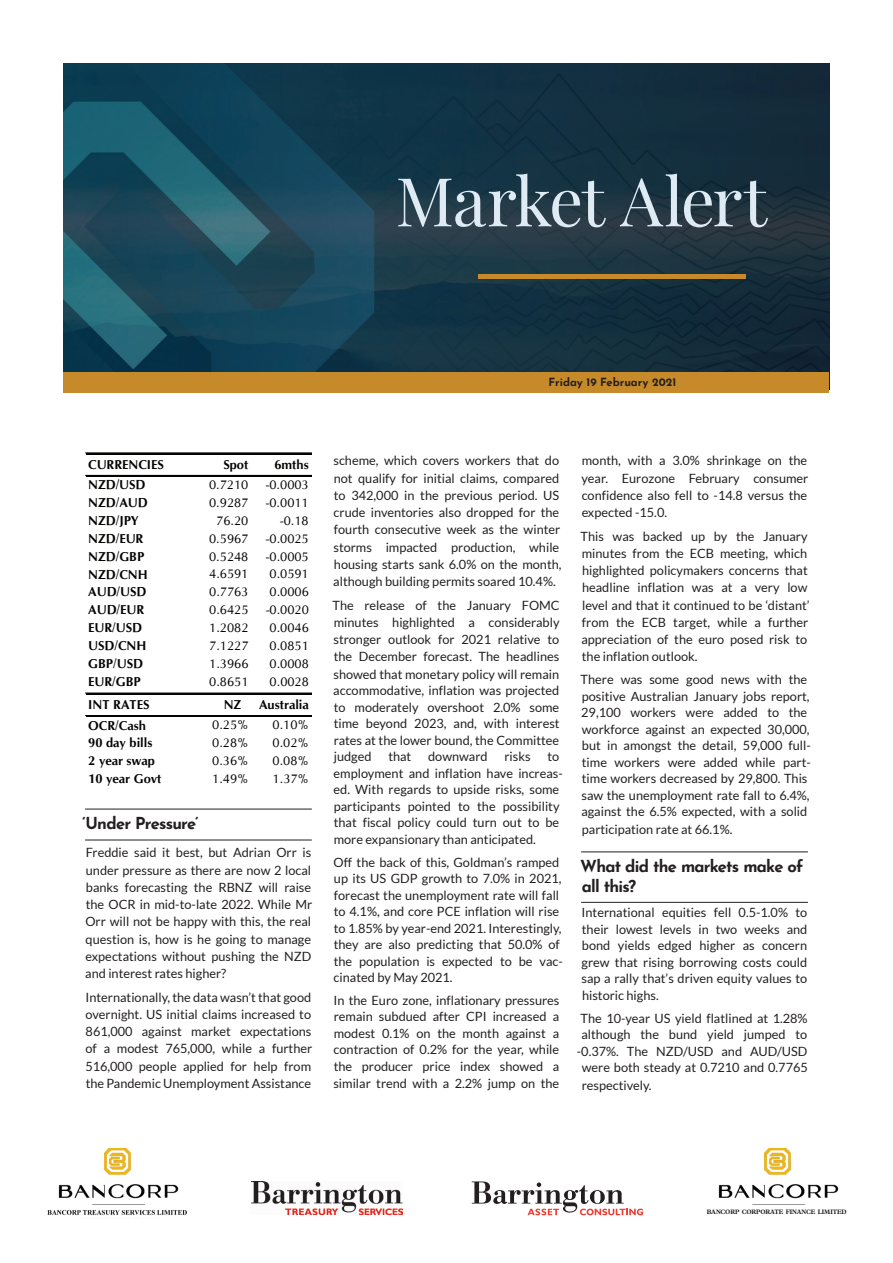
<style>
.page{position:relative;width:893px;height:1263px;background:#fff}
.page>*{position:absolute;margin:0;border:0;box-sizing:border-box;transform-origin:0 0}
.t1{font:67.5px "Playfair Display";letter-spacing:-.03em;color:#deeaf4}
.t2{font:700 16.5px/19.5px "Josefin Sans";letter-spacing:-.045em;color:#231f20}
.t3{font:12.9px "CG Omega";color:#040503}
.t4{font:700 12.9px "CG Omega";letter-spacing:-.005em;color:#040503}
.t5{font:12.75px/17.2px "Lato";color:#231f20;text-align:justify}
.t6{font:700 11.25px "Josefin Sans";color:#231f20}
.t7{font:700 6.45px "Plantin Std";letter-spacing:-.01em;color:#231f20;scale:.93 1}
</style>
<div class="page">
<hr style="left:85px;top:809px;width:227px;height:1px;background:#231f20">
<hr style="left:85px;top:840px;width:227px;height:1px;background:#231f20">
<hr style="left:86px;top:453px;width:225px;height:1px;background:#040503">
<hr style="left:86px;top:475px;width:225px;height:2px;background:#040503">
<hr style="left:86px;top:693px;width:225px;height:1px;background:#040503">
<hr style="left:86px;top:715px;width:225px;height:2px;background:#040503">
<hr style="left:581px;top:851px;width:227px;height:1px;background:#231f20">
<hr style="left:581px;top:902px;width:227px;height:1px;background:#231f20">
<img style="left:64px;top:64px;width:765px;height:308px">
<div style="left:64px;top:372px;width:765px;height:21px;background:#c78a2a"></div>
<hr style="left:478px;top:275px;width:268px;height:4px;background:#c78a2a">
<img style="left:47px;top:1148px;width:140px;height:67px">
<img style="left:252px;top:1181px;width:150px;height:34px">
<svg style="left:472px;top:1181px;width:171px;height:34px"></svg>
<img style="left:718px;top:1148px;width:121px;height:57px">
<h1 class="t1" style="left:395px;top:148px;width:373px">Market Alert</h1>
<p class="t6" style="left:548px;top:372px;width:129px">Friday 19 February 2021</p>
<p class="t4" style="left:88px;top:457px;width:77px">CURRENCIES</p>
<p class="t4" style="left:223px;top:457px;width:26px">Spot</p>
<p class="t4" style="left:274px;top:457px;width:36px">6mths</p>
<p class="t4" style="left:88px;top:477px;width:59px">NZD/USD</p>
<p class="t3" style="left:209px;top:477px;width:41px">0.7210</p>
<p class="t3" style="left:266px;top:477px;width:44px">-0.0003</p>
<p class="t4" style="left:88px;top:495px;width:61px">NZD/AUD</p>
<p class="t3" style="left:209px;top:495px;width:41px">0.9287</p>
<p class="t3" style="left:266px;top:495px;width:44px">-0.0011</p>
<p class="t4" style="left:88px;top:512px;width:52px">NZD/JPY</p>
<p class="t3" style="left:216px;top:513px;width:34px">76.20</p>
<p class="t3" style="left:280px;top:513px;width:30px">-0.18</p>
<p class="t4" style="left:88px;top:530px;width:57px">NZD/EUR</p>
<p class="t3" style="left:209px;top:531px;width:41px">0.5967</p>
<p class="t3" style="left:266px;top:531px;width:44px">-0.0025</p>
<p class="t4" style="left:88px;top:548px;width:58px">NZD/GBP</p>
<p class="t3" style="left:209px;top:548px;width:41px">0.5248</p>
<p class="t3" style="left:266px;top:548px;width:44px">-0.0005</p>
<p class="t4" style="left:88px;top:566px;width:61px">NZD/CNH</p>
<p class="t3" style="left:209px;top:566px;width:41px">4.6591</p>
<p class="t3" style="left:270px;top:566px;width:41px">0.0591</p>
<p class="t4" style="left:88px;top:584px;width:60px">AUD/USD</p>
<p class="t3" style="left:209px;top:584px;width:41px">0.7763</p>
<p class="t3" style="left:270px;top:584px;width:41px">0.0006</p>
<p class="t4" style="left:88px;top:602px;width:58px">AUD/EUR</p>
<p class="t3" style="left:209px;top:602px;width:41px">0.6425</p>
<p class="t3" style="left:266px;top:602px;width:44px">-0.0020</p>
<p class="t4" style="left:88px;top:619px;width:55px">EUR/USD</p>
<p class="t3" style="left:209px;top:620px;width:41px">1.2082</p>
<p class="t3" style="left:270px;top:620px;width:41px">0.0046</p>
<p class="t4" style="left:88px;top:637px;width:60px">USD/CNH</p>
<p class="t3" style="left:209px;top:638px;width:41px">7.1227</p>
<p class="t3" style="left:270px;top:638px;width:41px">0.0851</p>
<p class="t4" style="left:88px;top:655px;width:56px">GBP/USD</p>
<p class="t3" style="left:209px;top:655px;width:41px">1.3966</p>
<p class="t3" style="left:270px;top:655px;width:41px">0.0008</p>
<p class="t4" style="left:88px;top:673px;width:54px">EUR/GBP</p>
<p class="t3" style="left:209px;top:673px;width:41px">0.8651</p>
<p class="t3" style="left:270px;top:673px;width:41px">0.0028</p>
<p class="t4" style="left:88px;top:697px;width:63px">INT RATES</p>
<p class="t4" style="left:224px;top:697px;width:19px">NZ</p>
<p class="t4" style="left:259px;top:697px;width:51px">Australia</p>
<p class="t4" style="left:88px;top:717px;width:59px">OCR/Cash</p>
<p class="t3" style="left:212px;top:717px;width:38px">0.25%</p>
<p class="t3" style="left:273px;top:717px;width:38px">0.10%</p>
<p class="t4" style="left:88px;top:735px;width:66px">90 day bills</p>
<p class="t3" style="left:212px;top:735px;width:38px">0.28%</p>
<p class="t3" style="left:273px;top:735px;width:38px">0.02%</p>
<p class="t4" style="left:88px;top:753px;width:68px">2 year swap</p>
<p class="t3" style="left:212px;top:753px;width:38px">0.36%</p>
<p class="t3" style="left:273px;top:753px;width:38px">0.08%</p>
<p class="t4" style="left:88px;top:770px;width:75px">10 year Govt</p>
<p class="t3" style="left:212px;top:771px;width:38px">1.49%</p>
<p class="t3" style="left:273px;top:771px;width:38px">1.37%</p>
<p class="t2" style="left:83px;top:811px;width:117px">‘Under Pressure’</p>
<p class="t5" style="left:85px;top:844px;width:229px">Freddie said it best, but Adrian Orr is under pressure as there are now 2 local banks forecasting the RBNZ will raise the OCR in mid-to-late 2022. While Mr Orr will not be happy with this, the real question is, how is he going to manage expectations without pushing the NZD and interest rates higher?</p>
<p class="t5" style="left:85px;top:988px;width:228px">Internationally, the data wasn’t that good overnight. US initial claims increased to 861,000 against market expectations of a modest 765,000, while a further 516,000 people applied for help from the Pandemic Unemployment Assistance</p>
<p class="t5" style="left:333px;top:452px;width:230px;text-align:left">scheme, which covers workers that do not qualify for initial claims, compared to 342,000 in the previous period. US crude inventories also dropped for the fourth consecutive week as the winter storms impacted production, while housing starts sank 6.0% on the month, although building permits soared 10.4%.</p>
<p class="t5" style="left:333px;top:597px;width:229px;line-height:16.8px">The release of the January FOMC minutes highlighted a considerably stronger outlook for 2021 relative to the December forecast. The headlines showed that monetary policy will remain accommodative, inflation was projected to moderately overshoot 2.0% some time beyond 2023, and, with interest rates at the lower bound, the Committee judged</p>
<p class="t5" style="left:388px;top:748px;width:25px">that</p>
<p class="t5" style="left:428px;top:748px;width:61px">downward</p>
<p class="t5" style="left:504px;top:748px;width:28px">risks</p>
<p class="t5" style="left:334px;top:748px;width:231px;line-height:16.5px;text-align:left;text-indent:214px">to employment and inflation have increas&shy;ed. With regards to upside risks, some participants pointed to the possibility that fiscal policy could turn out to be more expansionary than anticipated.</p>
<p class="t5" style="left:333px;top:854px;width:231px;line-height:16.5px;text-align:left">Off the back of this, Goldman’s ramped up its US GDP growth to 7.0% in 2021, forecast the unemployment rate will fall to 4.1%, and core PCE inflation will rise to 1.85% by year-end 2021. Interestingly, they are also predicting that 50.0% of the population is expected to be vac&shy;cinated by May 2021.</p>
<p class="t5" style="left:333px;top:992px;width:227px;line-height:16.6px">In the Euro zone, inflationary pressures remain subdued after CPI increased a modest 0.1% on the month against a contraction of 0.2% for the year, while the producer price index showed a similar trend with a 2.2% jump on the</p>
<p class="t5" style="left:582px;top:452px;width:228px">month, with a 3.0% shrinkage on the year. Eurozone February consumer confidence also fell to -14.8 versus the expected -15.0.</p>
<p class="t5" style="left:581px;top:527px;width:231px;text-align:left">This was backed up by the January minutes from the ECB meeting, which highlighted policymakers concerns that headline inflation was at a very low level and that it continued to be ‘distant’ from the ECB target, while a further appreciation of the euro posed risk to the inflation outlook.</p>
<p class="t5" style="left:581px;top:671px;width:232px;line-height:16.6px;text-align:left">There was some good news with the positive Australian January jobs report, 29,100 workers were added to the workforce against an expected 30,000, but in amongst the detail, 59,000 full&shy;time workers were added while part&shy;time workers decreased by 29,800. This saw the unemployment rate fall to 6.4%, against the 6.5% expected, with a solid participation rate at 66.1%.</p>
<p class="t2" style="left:580px;top:854px;width:225px">What did the markets make of all this?</p>
<p class="t5" style="left:581px;top:904px;width:227px;line-height:16.5px">International equities fell 0.5-1.0% to their lowest levels in two weeks and bond yields edged higher as concern grew that rising borrowing costs could sap a rally that’s driven equity values to historic highs.</p>
<p class="t5" style="left:581px;top:1009px;width:228px">The 10-year US yield flatlined at 1.28%</p>
<p class="t5" style="left:581px;top:1026px;width:227px">although the bund yield jumped to</p>
<p class="t5" style="left:577px;top:1042px;width:232px">-0.37%. The NZD/USD and AUD/USD</p>
<p class="t5" style="left:582px;top:1059px;width:228px">were both steady at 0.7210 and 0.7765</p>
<p class="t5" style="left:582px;top:1076px;width:71px">respectively.</p>
<p class="t7" style="left:707px;top:1208px;width:152px">BANCORP CORPORATE FINANCE LIMITED</p>
</div>
